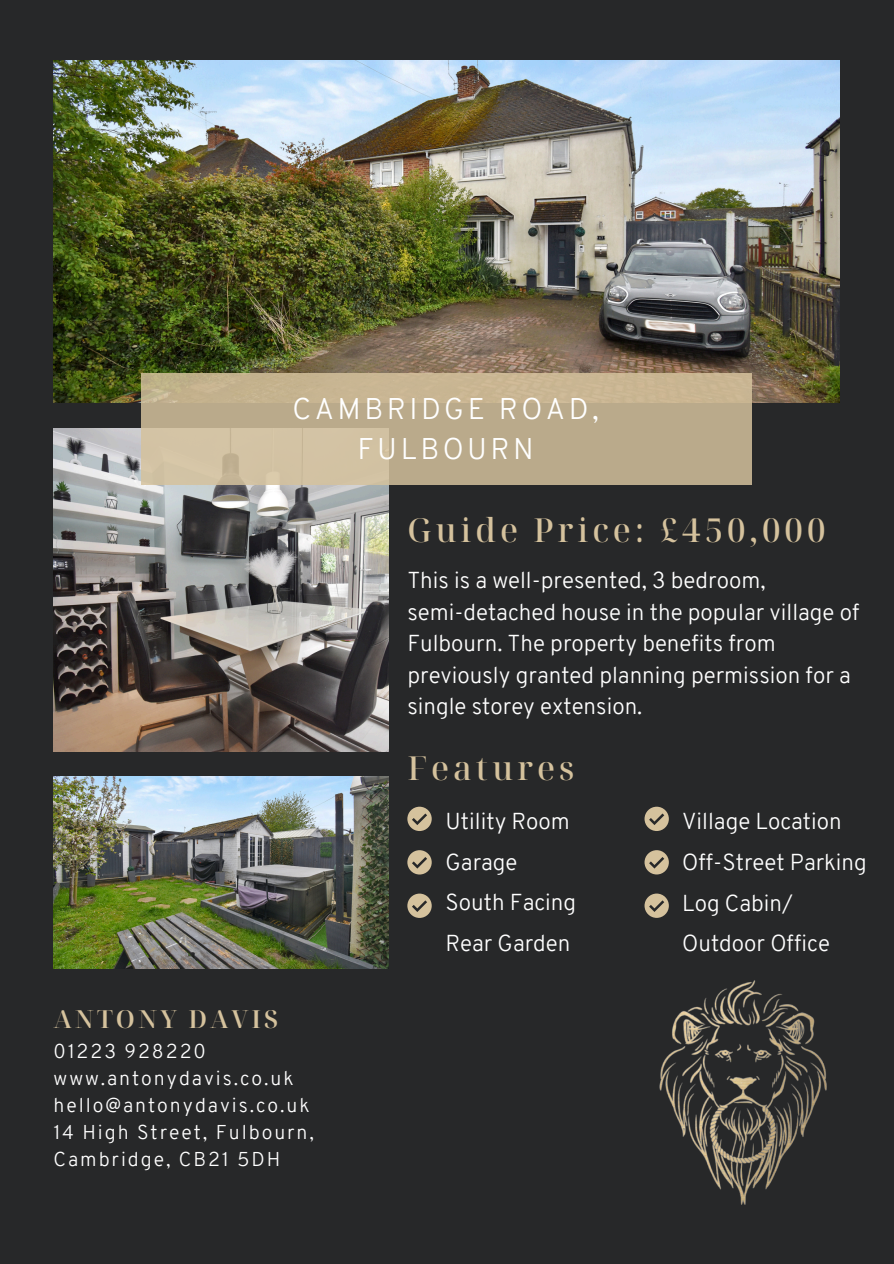
<style>
.page{position:relative;width:894px;height:1264px;background:#fff}
.page>*{position:absolute;margin:0;border:0;box-sizing:border-box;transform-origin:0 0}
.t1{font:500 33px "Noto Serif Display";letter-spacing:.12em;color:#d5c29d}
.t2{font:300 29.1px/40px "Overpass";letter-spacing:.12em;color:#fff;text-align:center}
.t3{font:600 24.75px "Noto Serif Display";letter-spacing:.12em;color:#d5c29d}
.t4{font:300 22.5px/40.5px "Overpass";color:#fff}
.t5{font:300 19.5px/27px "Overpass";letter-spacing:.1em;color:#fff}
</style>
<div class="page">
<div style="left:0;top:0;width:893px;height:1263px;background:#272829"></div>
<img style="left:54px;top:60px;width:785px;height:342px">
<img style="left:54px;top:429px;width:334px;height:323px">
<img style="left:54px;top:777px;width:334px;height:191px">
<svg style="left:407px;top:806px;width:24px;height:25px"></svg>
<svg style="left:644px;top:806px;width:24px;height:25px"></svg>
<svg style="left:407px;top:850px;width:24px;height:24px"></svg>
<svg style="left:644px;top:850px;width:24px;height:24px"></svg>
<svg style="left:407px;top:893px;width:24px;height:24px"></svg>
<svg style="left:644px;top:893px;width:24px;height:24px"></svg>
<img style="left:659px;top:980px;width:168px;height:225px">
<svg style="left:141px;top:373px;width:611px;height:111px;background:#c2b191"></svg>
<h1 class="t2" style="left:292px;top:391px;width:307px">CAMBRIDGE ROAD,<br>FULBOURN</h1>
<h4 class="t1" style="left:407px;top:506px;width:419px">Guide Price: £450,000</h4>
<p class="t4" style="left:407px;top:566px;width:453px;line-height:31.5px">This is a well-presented, 3 bedroom, semi-detached house in the popular village of Fulbourn. The property benefits from previously granted planning permission for a single storey extension.</p>
<h4 class="t3" style="left:54px;top:1001px;width:226px">ANTONY DAVIS</h4>
<p class="t5" style="left:54px;top:1039px;width:154px">01223 928220</p>
<p class="t5" style="left:54px;top:1066px;width:241px">www.antonydavis.co.uk</p>
<p class="t5" style="left:54px;top:1093px;width:257px">hello@antonydavis.co.uk</p>
<p class="t5" style="left:54px;top:1120px;width:262px">14 High Street, Fulbourn,<br>Cambridge, CB21 5DH</p>
<p class="t1" style="left:407px;top:744px;width:168px">Features</p>
<h1 class="t4" style="left:445px;top:803px;width:132px">Utility Room<br>Garage<br>South Facing<br>Rear Garden</h1>
<h4 class="t4" style="left:682px;top:803px;width:186px">Village Location<br>Off-Street Parking<br>Log Cabin/<br>Outdoor Office</h4>
</div>
